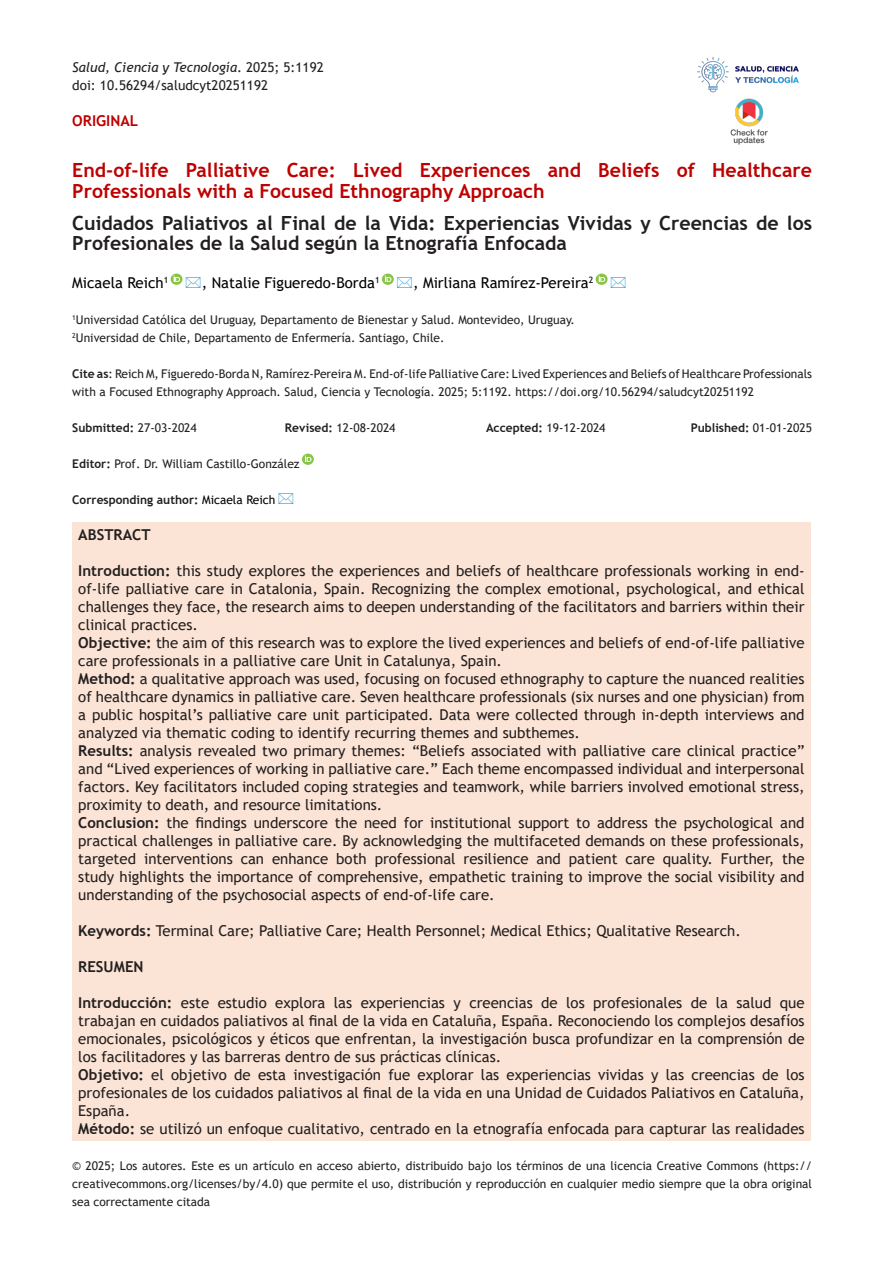
<style>
.page{position:relative;width:893px;height:1263px;background:#fff}
.page>*{position:absolute;margin:0;border:0;box-sizing:border-box;transform-origin:0 0}
.t1{font:700 19.5px/19.5px "Trebuchet MS";color:#231f20}
.t2{font:700 19.5px/21px "Trebuchet MS";color:#be0000}
.t3{font:15px/18px "Trebuchet MS";color:#231f20;text-align:justify}
.t4{font:15px "Trebuchet MS";color:#000}
.t5{font:700 15px "Trebuchet MS";color:#231f20}
.t6{font:700 15px "Trebuchet MS";color:#be0000}
.t7{font:italic 13.5px "Trebuchet MS";color:#231f20}
.t8{font:13.5px "Trebuchet MS";color:#231f20}
.t9{font:12px/18px "Trebuchet MS";color:#231f20;text-align:justify}
.t10{font:700 12px "Trebuchet MS";color:#231f20}
.s1{font-style:normal}
.s2{font-weight:700}
.s3{font-weight:400}
.s4{font-weight:400;color:#000}
</style>
<div class="page">
<img style="left:697px;top:57px;width:102px;height:36px">
<img style="left:730px;top:98px;width:38px;height:47px">
<div style="left:72px;top:522px;width:739px;height:618px;background:#fbe4d5"></div>
<svg style="left:302px;top:454px;width:12px;height:11px"></svg>
<svg style="left:171px;top:274px;width:12px;height:11px"></svg>
<svg style="left:382px;top:274px;width:12px;height:11px"></svg>
<svg style="left:596px;top:274px;width:12px;height:11px"></svg>
<p class="t7" style="left:72px;top:59px;width:253px">Salud, Ciencia y Tecnología<span class="s1">. 2025; 5:1192</span></p>
<p class="t8" style="left:72px;top:77px;width:197px">doi: 10.56294/saludcyt20251192</p>
<p class="t6" style="left:72px;top:111px;width:67px">ORIGINAL</p>
<p class="t2" style="left:72px;top:159px;width:741px">End-of-life Palliative Care: Lived Experiences and Beliefs of Healthcare<br>Professionals with a Focused Ethnography Approach</p>
<p class="t1" style="left:72px;top:214px;width:741px">Cuidados Paliativos al Final de la Vida: Experiencias Vividas y Creencias de los<br>Profesionales de la Salud según la Etnografía Enfocada</p>
<p class="t4" style="left:72px;top:273px;width:98px">Micaela Reich<sup>1</sup></p>
<p class="t4" style="left:202px;top:273px;width:179px">, Natalie Figueredo-Borda<sup>1</sup></p>
<p class="t4" style="left:413px;top:273px;width:182px">, Mirliana Ramírez-Pereira<sup>2</sup></p>
<p class="t9" style="left:72px;top:311px;width:504px"><sup>1</sup>Universidad Católica del Uruguay, Departamento de Bienestar y Salud. Montevideo, Uruguay.</p>
<p class="t9" style="left:72px;top:329px;width:374px"><sup>2</sup>Universidad de Chile, Departamento de Enfermería. Santiago, Chile.</p>
<p class="t9" style="left:72px;top:365px;width:741px"><span class="s2">Cite as</span>: Reich M, Figueredo-Borda N, Ramírez-Pereira M. End-of-life Palliative Care: Lived Experiences and Beliefs of Healthcare Professionals with a Focused Ethnography Approach. Salud, Ciencia y Tecnología. 2025; 5:1192. https://doi.org/10.56294/saludcyt20251192</p>
<p class="t10" style="left:72px;top:420px;width:126px">Submitted: <span class="s3">27-03-2024</span></p>
<p class="t9" style="left:285px;top:419px;width:112px"><span class="s2">Revised:</span> 12-08-2024</p>
<p class="t9" style="left:486px;top:419px;width:121px"><span class="s2">Accepted:</span> 19-12-2024</p>
<p class="t10" style="left:691px;top:420px;width:123px">Published: <span class="s3">01-01-2025</span></p>
<p class="t9" style="left:72px;top:455px;width:229px"><span class="s2">Editor:</span> Prof. Dr. William Castillo-González</p>
<p class="t10" style="left:72px;top:492px;width:205px">Corresponding author: <span class="s4">Micaela Reich</span></p>
<p class="t5" style="left:78px;top:525px;width:74px">ABSTRACT</p>
<p class="t3" style="left:78px;top:562px;width:728px"><span class="s2">Introduction:</span> this study explores the experiences and beliefs of healthcare professionals working in end&shy;of-life palliative care in Catalonia, Spain. Recognizing the complex emotional, psychological, and ethical challenges they face, the research aims to deepen understanding of the facilitators and barriers within their clinical practices.</p>
<p class="t3" style="left:78px;top:634px;width:728px"><span class="s2">Objective:</span> the aim of this research was to explore the lived experiences and beliefs of end-of-life palliative care professionals in a palliative care Unit in Catalunya, Spain.</p>
<p class="t3" style="left:78px;top:670px;width:728px"><span class="s2">Method:</span> a qualitative approach was used, focusing on focused ethnography to capture the nuanced realities of healthcare dynamics in palliative care. Seven healthcare professionals (six nurses and one physician) from a public hospital’s palliative care unit participated. Data were collected through in-depth interviews and analyzed via thematic coding to identify recurring themes and subthemes.</p>
<p class="t3" style="left:78px;top:742px;width:728px"><span class="s2">Results:</span> analysis revealed two primary themes: “Beliefs associated with palliative care clinical practice” and “Lived experiences of working in palliative care.” Each theme encompassed individual and interpersonal factors. Key facilitators included coping strategies and teamwork, while barriers involved emotional stress, proximity to death, and resource limitations.</p>
<p class="t3" style="left:78px;top:814px;width:728px"><span class="s2">Conclusion:</span> the findings underscore the need for institutional support to address the psychological and practical challenges in palliative care. By acknowledging the multifaceted demands on these professionals, targeted interventions can enhance both professional resilience and patient care quality. Further, the study highlights the importance of comprehensive, empathetic training to improve the social visibility and understanding of the psychosocial aspects of end-of-life care.</p>
<p class="t3" style="left:78px;top:922px;width:664px"><span class="s2">Keywords:</span> Terminal Care; Palliative Care; Health Personnel; Medical Ethics; Qualitative Research.</p>
<p class="t5" style="left:78px;top:957px;width:67px">RESUMEN</p>
<p class="t3" style="left:78px;top:994px;width:728px"><span class="s2">Introducción:</span> este estudio explora las experiencias y creencias de los profesionales de la salud que trabajan en cuidados paliativos al final de la vida en Cataluña, España. Reconociendo los complejos desafíos emocionales, psicológicos y éticos que enfrentan, la investigación busca profundizar en la comprensión de los facilitadores y las barreras dentro de sus prácticas clínicas.</p>
<p class="t3" style="left:78px;top:1066px;width:728px"><span class="s2">Objetivo:</span> el objetivo de esta investigación fue explorar las experiencias vividas y las creencias de los profesionales de los cuidados paliativos al final de la vida en una Unidad de Cuidados Paliativos en Cataluña, España.</p>
<p class="t3" style="left:78px;top:1120px;width:728px"><span class="s2">Método:</span> se utilizó un enfoque cualitativo, centrado en la etnografía enfocada para capturar las realidades</p>
<p class="t9" style="left:72px;top:1157px;width:741px">© 2025; Los autores. Este es un artículo en acceso abierto, distribuido bajo los términos de una licencia Creative Commons (https:// creativecommons.org/licenses/by/4.0) que permite el uso, distribución y reproducción en cualquier medio siempre que la obra original sea correctamente citada</p>
</div>
